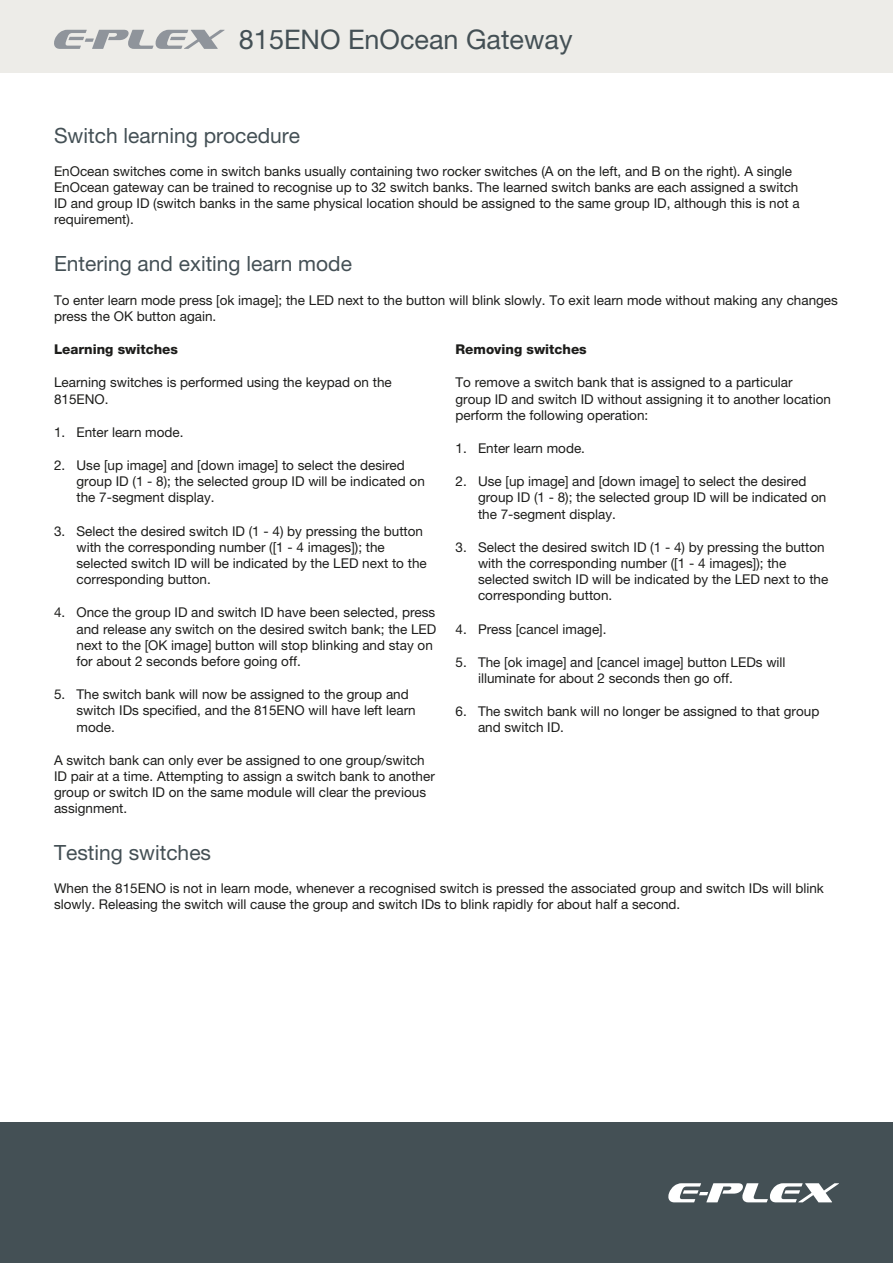
<style>
.page{position:relative;width:893px;height:1263px;background:#fff}
.page>*{position:absolute;margin:0;border:0;box-sizing:border-box;transform-origin:0 0}
.t1{font:27px "Helvetica Neue LT Pro";color:#445055}
.t2{font:21px "Helvetica Neue LT Pro";color:#445055}
.t3{font:13.5px/16.2px "Helvetica Neue LT Pro";color:#1d1d1b}
.t4{font:800 13.5px "Helvetica Neue LT Pro";color:#1d1d1b}
</style>
<div class="page">
<div style="left:0;top:0;width:893px;height:72px;background:#edece8"></div>
<svg style="left:54px;top:30px;width:171px;height:19px"></svg>
<div style="left:0;top:1123px;width:893px;height:140px;background:#445055"></div>
<svg style="left:668px;top:1183px;width:171px;height:19px"></svg>
<h1 class="t1" style="left:239px;top:23px;width:335px">815ENO EnOcean Gateway</h1>
<h2 class="t2" style="left:54px;top:123px;width:248px">Switch learning procedure</h2>
<p class="t3" style="left:54px;top:163px;width:747px">EnOcean switches come in switch banks usually containing two rocker switches (A on the left, and B on the right). A single EnOcean gateway can be trained to recognise up to 32 switch banks. The learned switch banks are each assigned a switch ID and group ID (switch banks in the same physical location should be assigned to the same group ID, although this is not a requirement).</p>
<h2 class="t2" style="left:54px;top:251px;width:299px">Entering and exiting learn mode</h2>
<p class="t3" style="left:54px;top:292px;width:785px">To enter learn mode press [ok image]; the LED next to the button will blink slowly. To exit learn mode without making any changes press the OK button again.</p>
<p class="t4" style="left:54px;top:341px;width:126px">Learning switches</p>
<p class="t3" style="left:54px;top:374px;width:339px">Learning switches is performed using the keypad on the<br>815ENO.</p>
<p class="t3" style="left:54px;top:424px;width:131px">1. Enter learn mode.</p>
<p class="t3" style="left:77px;top:457px;width:350px;text-indent:-23px">2. Use [up image] and [down image] to select the desired group ID (1 - 8); the selected group ID will be indicated on the 7-segment display.</p>
<p class="t3" style="left:77px;top:522px;width:352px;text-indent:-23px">3. Select the desired switch ID (1 - 4) by pressing the button with the corresponding number ([1 - 4 images]); the selected switch ID will be indicated by the LED next to the corresponding button.</p>
<p class="t3" style="left:77px;top:604px;width:361px;text-indent:-23px">4. Once the group ID and switch ID have been selected, press and release any switch on the desired switch bank; the LED next to the [OK image] button will stop blinking and stay on for about 2 seconds before going off.</p>
<p class="t3" style="left:77px;top:686px;width:341px;text-indent:-23px">5. The switch bank will now be assigned to the group and switch IDs specified, and the 815ENO will have left learn mode.</p>
<p class="t3" style="left:54px;top:752px;width:382px">A switch bank can only ever be assigned to one group/switch ID pair at a time. Attempting to assign a switch bank to another group or switch ID on the same module will clear the previous assignment.</p>
<p class="t4" style="left:455px;top:341px;width:133px">Removing switches</p>
<p class="t3" style="left:455px;top:374px;width:377px">To remove a switch bank that is assigned to a particular group ID and switch ID without assigning it to another location perform the following operation:</p>
<p class="t3" style="left:455px;top:440px;width:131px">1. Enter learn mode.</p>
<p class="t3" style="left:478px;top:473px;width:350px;text-indent:-23px">2. Use [up image] and [down image] to select the desired group ID (1 - 8); the selected group ID will be indicated on the 7-segment display.</p>
<p class="t3" style="left:478px;top:539px;width:352px;text-indent:-23px">3. Select the desired switch ID (1 - 4) by pressing the button with the corresponding number ([1 - 4 images]); the selected switch ID will be indicated by the LED next to the corresponding button.</p>
<p class="t3" style="left:455px;top:620px;width:153px">4. Press [cancel image].</p>
<p class="t3" style="left:478px;top:654px;width:309px;text-indent:-23px">5. The [ok image] and [cancel image] button LEDs will illuminate for about 2 seconds then go off.</p>
<p class="t3" style="left:478px;top:703px;width:343px;text-indent:-23px">6. The switch bank will no longer be assigned to that group and switch ID.</p>
<h2 class="t2" style="left:54px;top:840px;width:159px">Testing switches</h2>
<p class="t3" style="left:54px;top:880px;width:771px">When the 815ENO is not in learn mode, whenever a recognised switch is pressed the associated group and switch IDs will blink slowly. Releasing the switch will cause the group and switch IDs to blink rapidly for about half a second.</p>
</div>
